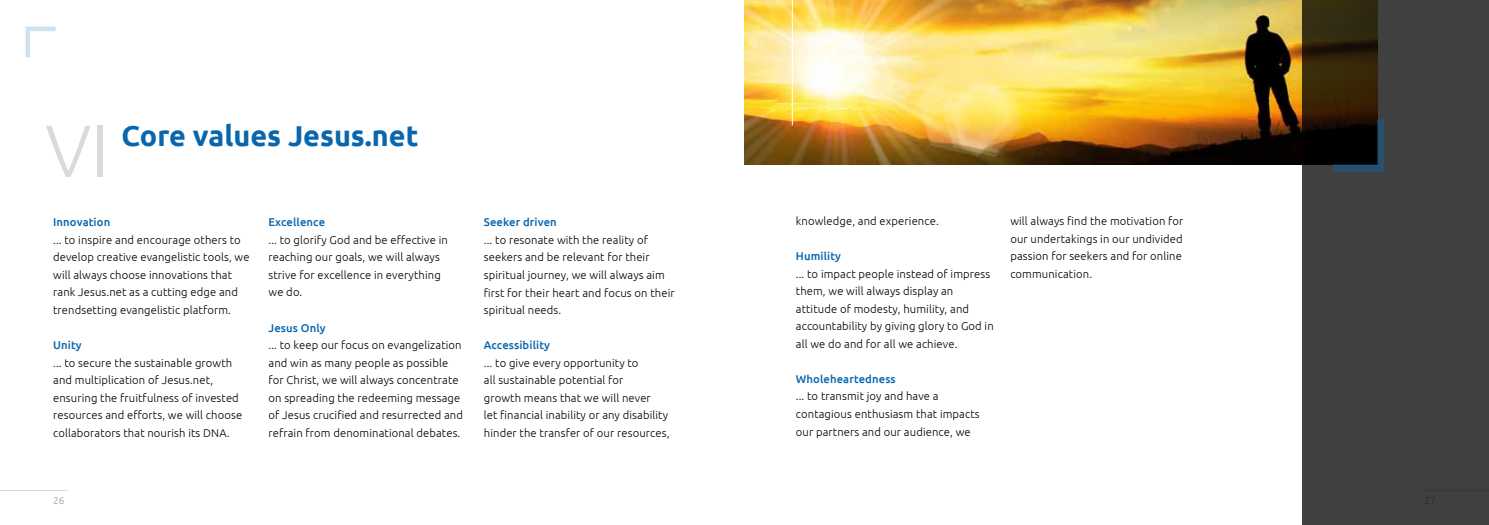
<style>
.page{position:relative;width:1489px;height:525px;background:#fff}
.page>*{position:absolute;margin:0;border:0;box-sizing:border-box;transform-origin:0 0}
.t1{font:300 73.75px "Ubuntu";color:#dadada}
.t2{font:700 28.75px "Ubuntu";color:#0866ae}
.t3{font:300 11.25px/17.5px "Ubuntu";letter-spacing:.01em;color:#000}
.t4{font:500 11.25px "Ubuntu";letter-spacing:.01em;color:#0866ae}
.t5{font:300 10px "Ubuntu";color:#9d9d9c}
</style>
<div class="page">
<svg style="left:26px;top:27px;width:30px;height:30px"></svg>
<hr style="left:0;top:490px;width:67px;height:1px;background:#dadada">
<img style="left:744px;top:0;width:558px;height:164px">
<hr style="left:792px;top:0;width:1px;height:125px;background:#fff">
<svg style="left:1302px;top:0;width:186px;height:524px;background:#3d3c39"></svg>
<svg style="left:1332px;top:119px;width:52px;height:53px;background:#0c141b"></svg>
<h1 class="t1" style="left:45px;top:106px;width:66px">VI</h1>
<h2 class="t2" style="left:122px;top:118px;width:298px">Core values Jesus.net</h2>
<p class="t4" style="left:53px;top:215px;width:59px">Innovation</p>
<p class="t3" style="left:53px;top:231px;width:198px">... to inspire and encourage others to develop creative evangelistic tools, we will always choose innovations that rank Jesus.net as a cutting edge and trendsetting evangelistic platform.</p>
<p class="t4" style="left:53px;top:337px;width:30px">Unity</p>
<p class="t3" style="left:53px;top:353px;width:190px">... to secure the sustainable growth and multiplication of Jesus.net, ensuring the fruitfulness of invested resources and efforts, we will choose collaborators that nourish its DNA.</p>
<p class="t4" style="left:268px;top:215px;width:58px">Excellence</p>
<p class="t3" style="left:268px;top:231px;width:181px">... to glorify God and be effective in reaching our goals, we will always strive for excellence in everything we do.</p>
<p class="t4" style="left:268px;top:320px;width:59px">Jesus Only</p>
<p class="t3" style="left:268px;top:336px;width:196px">... to keep our focus on evangelization and win as many people as possible for Christ, we will always concentrate on spreading the redeeming message of Jesus crucified and resurrected and refrain from denominational debates.</p>
<p class="t4" style="left:484px;top:215px;width:74px">Seeker driven</p>
<p class="t3" style="left:484px;top:231px;width:192px">... to resonate with the reality of seekers and be relevant for their spiritual journey, we will always aim first for their heart and focus on their spiritual needs.</p>
<p class="t4" style="left:484px;top:338px;width:68px">Accessibility</p>
<p class="t3" style="left:484px;top:353px;width:187px">... to give every opportunity to<br>all sustainable potential for<br>growth means that we will never<br>let financial inability or any disability hinder the transfer of our resources,</p>
<p class="t5" style="left:53px;top:494px;width:13px">26</p>
<p class="t3" style="left:795px;top:212px;width:144px">knowledge, and experience.</p>
<p class="t4" style="left:795px;top:249px;width:47px">Humility</p>
<p class="t3" style="left:795px;top:264px;width:199px">... to impact people instead of impress them, we will always display an attitude of modesty, humility, and accountability by giving glory to God in all we do and for all we achieve.</p>
<p class="t4" style="left:795px;top:371px;width:101px">Wholeheartedness</p>
<p class="t3" style="left:795px;top:387px;width:185px">... to transmit joy and have a contagious enthusiasm that impacts our partners and our audience, we</p>
<p class="t3" style="left:1010px;top:212px;width:174px">will always find the motivation for our undertakings in our undivided passion for seekers and for online communication.</p>
</div>
